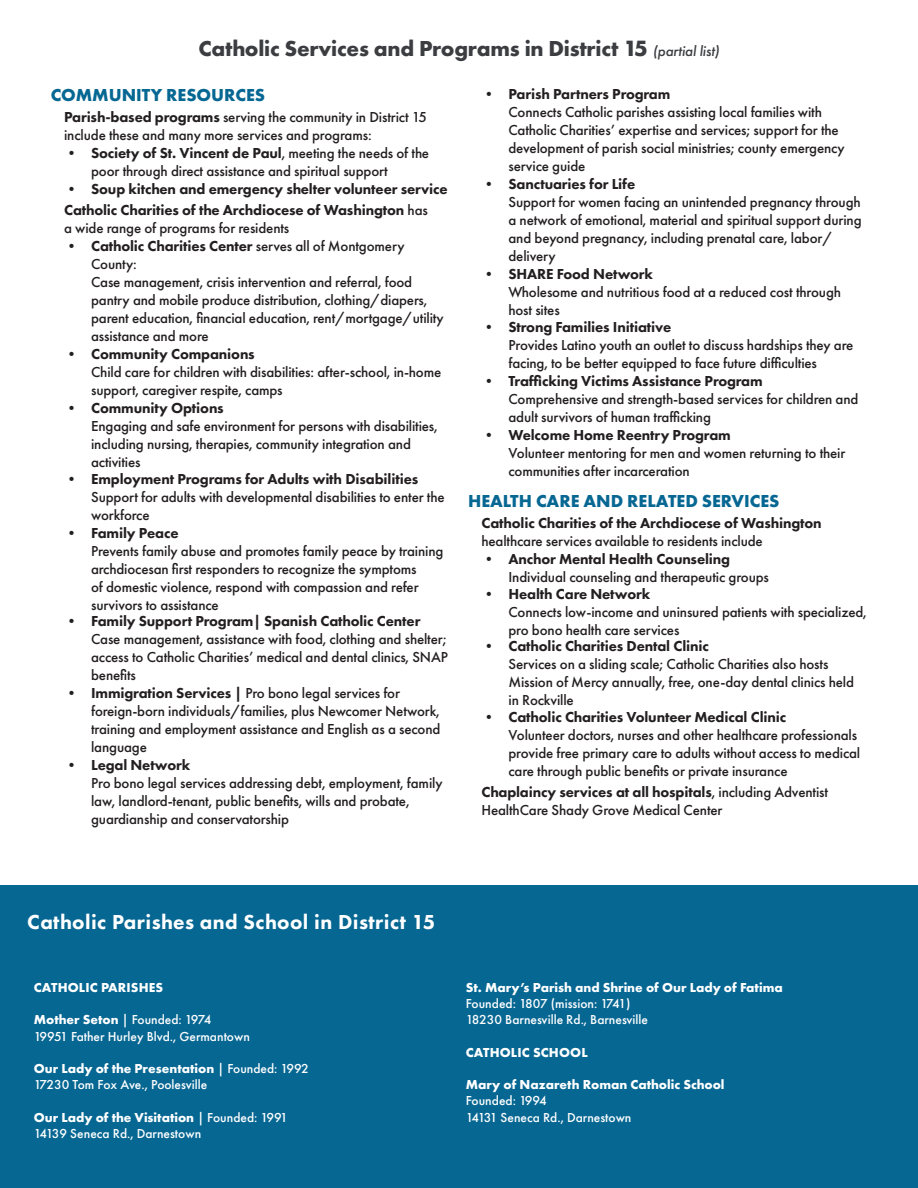
<style>
.page{position:relative;width:918px;height:1188px;background:#fff}
.page>*{position:absolute;margin:0;border:0;box-sizing:border-box;transform-origin:0 0}
.t1{font:700 22.5px "Futura PT";letter-spacing:-.01em;color:#3b3d41}
.t2{font:800 21px "Futura PT";letter-spacing:.02em;color:#fff}
.t3{font:700 18px "Futura PT";color:#066793}
.t4{font:500 15px/18px "Futura PT";letter-spacing:-.01em;color:#231f20}
.t5{font:800 15px/21px "Futura PT";letter-spacing:-.01em;color:#231f20}
.t6{font:500 13.5px/16.2px "Futura PT";color:#fff}
.t7{font:700 13.5px "Futura PT";color:#fff}
.s1{font-size:22.95px}
.s2{font-weight:500;font-style:italic;font-size:15px}
.s3{font-weight:800}
.s4{font-weight:500}
.s5{font-weight:700}
</style>
<div class="page">
<div style="left:0;top:886px;width:918px;height:302px;background:#066793"></div>
<h1 class="t1" style="left:199px;top:39px;width:522px">Catholic Services and Programs in District <span class="s1">15</span> <span class="s2">(partial list)</span></h1>
<p class="t3" style="left:51px;top:88px;width:216px">COMMUNITY RESOURCES</p>
<p class="t4" style="left:64px;top:110px;width:364px"><span class="s3">Parish-based programs</span> serving the community in District 15 include these and many more services and programs:</p>
<p class="t4" style="left:91px;top:146px;width:340px;text-indent:-27px"><span class="s3">• Society of St. Vincent de Paul</span>, meeting the needs of the poor through direct assistance and spiritual support</p>
<p class="t5" style="left:64px;top:180px;width:385px">• Soup kitchen and emergency shelter volunteer service<br>Catholic Charities of the Archdiocese of Washington <span class="s4">has</span></p>
<p class="t4" style="left:64px;top:221px;width:227px">a wide range of programs for residents</p>
<p class="t4" style="left:91px;top:239px;width:354px;text-indent:-27px"><span class="s3">• Catholic Charities Center</span> serves all of Montgomery County:<br>Case management, crisis intervention and referral, food pantry and mobile produce distribution, clothing/diapers, parent education, financial education, rent/mortgage/utility assistance and more</p>
<p class="t5" style="left:64px;top:345px;width:192px">• Community Companions</p>
<p class="t4" style="left:91px;top:365px;width:352px">Child care for children with disabilities: after-school, in-home support, caregiver respite, camps</p>
<p class="t5" style="left:64px;top:399px;width:161px">• Community Options</p>
<p class="t4" style="left:91px;top:419px;width:348px">Engaging and safe environment for persons with disabilities, including nursing, therapies, community integration and activities</p>
<p class="t5" style="left:64px;top:470px;width:356px">• Employment Programs for Adults with Disabilities</p>
<p class="t4" style="left:91px;top:489px;width:355px">Support for adults with developmental disabilities to enter the workforce</p>
<p class="t5" style="left:64px;top:524px;width:116px">• Family Peace</p>
<p class="t4" style="left:91px;top:543px;width:354px">Prevents family abuse and promotes family peace by training archdiocesan first responders to recognize the symptoms<br>of domestic violence, respond with compassion and refer survivors to assistance</p>
<p class="t5" style="left:64px;top:612px;width:358px">• Family Support Program| Spanish Catholic Center</p>
<p class="t4" style="left:91px;top:632px;width:358px;text-align:justify">Case management, assistance with food, clothing and shelter; access to Catholic Charities’ medical and dental clinics, SNAP benefits</p>
<p class="t4" style="left:91px;top:686px;width:351px;text-indent:-27px"><span class="s3">• Immigration Services |</span> Pro bono legal services for foreign-born individuals/families, plus Newcomer Network, training and employment assistance and English as a second language</p>
<p class="t5" style="left:64px;top:756px;width:128px">• Legal Network</p>
<p class="t4" style="left:91px;top:776px;width:353px">Pro bono legal services addressing debt, employment, family law, landlord-tenant, public benefits, wills and probate, guardianship and conservatorship</p>
<p class="t5" style="left:481px;top:85px;width:190px">• Parish Partners Program</p>
<p class="t4" style="left:508px;top:104px;width:338px">Connects Catholic parishes assisting local families with Catholic Charities’ expertise and services; support for the development of parish social ministries; county emergency service guide</p>
<p class="t5" style="left:481px;top:175px;width:155px">• Sanctuaries for Life</p>
<p class="t4" style="left:508px;top:194px;width:355px">Support for women facing an unintended pregnancy through a network of emotional, material and spiritual support during and beyond pregnancy, including prenatal care, labor/ delivery</p>
<p class="t5" style="left:481px;top:265px;width:173px">• SHARE Food Network</p>
<p class="t4" style="left:508px;top:284px;width:334px">Wholesome and nutritious food at a reduced cost through host sites</p>
<p class="t5" style="left:481px;top:317px;width:191px">• Strong Families Initiative</p>
<p class="t4" style="left:508px;top:337px;width:346px">Provides Latino youth an outlet to discuss hardships they are facing, to be better equipped to face future difficulties</p>
<p class="t5" style="left:481px;top:371px;width:283px">• Trafficking Victims Assistance Program</p>
<p class="t4" style="left:508px;top:391px;width:351px">Comprehensive and strength-based services for children and adult survivors of human trafficking</p>
<p class="t5" style="left:481px;top:425px;width:251px">• Welcome Home Reentry Program</p>
<p class="t4" style="left:508px;top:445px;width:338px">Volunteer mentoring for men and women returning to their communities after incarceration</p>
<p class="t3" style="left:468px;top:494px;width:313px">HEALTH CARE AND RELATED SERVICES</p>
<p class="t5" style="left:482px;top:514px;width:342px">Catholic Charities of the Archdiocese of Washington</p>
<p class="t4" style="left:482px;top:533px;width:283px">healthcare services available to residents include</p>
<p class="t5" style="left:482px;top:550px;width:250px">• Anchor Mental Health Counseling</p>
<p class="t4" style="left:508px;top:569px;width:262px">Individual counseling and therapeutic groups</p>
<p class="t5" style="left:482px;top:584px;width:170px">• Health Care Network</p>
<p class="t4" style="left:508px;top:604px;width:360px">Connects low-income and uninsured patients with specialized, pro bono health care services</p>
<p class="t5" style="left:482px;top:637px;width:229px">• Catholic Charities Dental Clinic</p>
<p class="t4" style="left:508px;top:656px;width:347px">Services on a sliding scale; Catholic Charities also hosts<br>Mission of Mercy annually, free, one-day dental clinics held in Rockville</p>
<p class="t5" style="left:482px;top:707px;width:306px">• Catholic Charities Volunteer Medical Clinic</p>
<p class="t4" style="left:508px;top:727px;width:353px">Volunteer doctors, nurses and other healthcare professionals provide free primary care to adults without access to medical care through public benefits or private insurance</p>
<p class="t4" style="left:482px;top:784px;width:348px"><span class="s3">Chaplaincy services at all hospitals</span>, including Adventist<br>HealthCare Shady Grove Medical Center</p>
<h2 class="t2" style="left:27px;top:913px;width:410px">Catholic Parishes and School in District 15</h2>
<p class="t7" style="left:34px;top:982px;width:131px">CATHOLIC PARISHES</p>
<p class="t6" style="left:34px;top:1013px;width:218px"><span class="s5">Mother Seton</span> | Founded: 1974<br>19951 Father Hurley Blvd., Germantown</p>
<p class="t6" style="left:34px;top:1061px;width:277px"><span class="s5">Our Lady of the Presentation</span> | Founded: 1992<br>17230 Tom Fox Ave., Poolesville</p>
<p class="t6" style="left:34px;top:1110px;width:255px"><span class="s5">Our Lady of the Visitation</span> | Founded: 1991<br>14139 Seneca Rd., Darnestown</p>
<p class="t7" style="left:466px;top:982px;width:319px">St. Mary’s Parish and Shrine of Our Lady of Fatima</p>
<p class="t6" style="left:466px;top:997px;width:184px">Founded: 1807 (mission: 1741)<br>18230 Barnesville Rd., Barnesville</p>
<p class="t7" style="left:466px;top:1047px;width:123px">CATHOLIC SCHOOL</p>
<p class="t7" style="left:466px;top:1079px;width:260px">Mary of Nazareth Roman Catholic School</p>
<p class="t6" style="left:466px;top:1094px;width:167px">Founded: 1994<br>14131 Seneca Rd., Darnestown</p>
</div>
